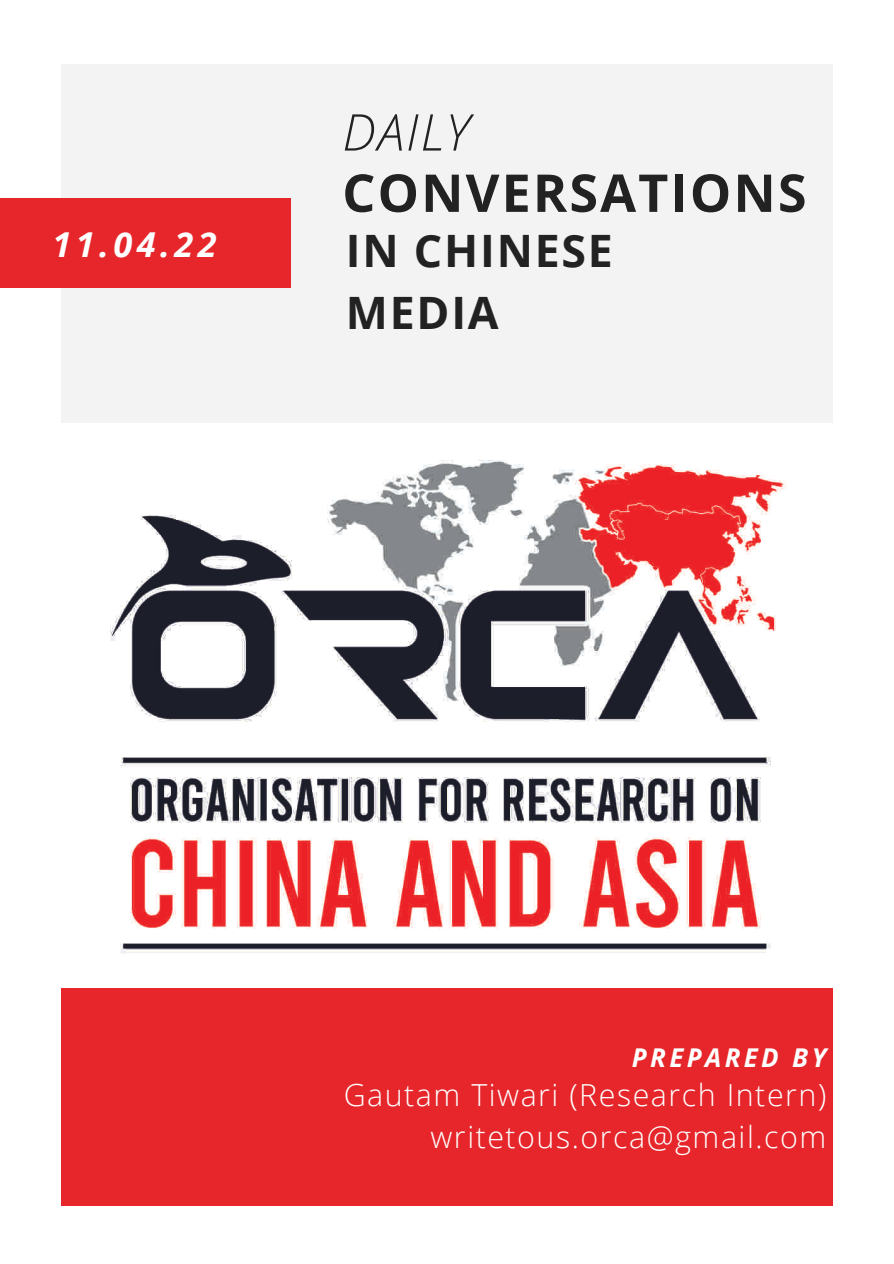
<style>
.page{position:relative;width:894px;height:1264px;background:#fff}
.page>*{position:absolute;margin:0;border:0;box-sizing:border-box;transform-origin:0 0}
.t1{font:700 52.05px "Open Sans";letter-spacing:.04em;color:#222}
.t2{font:italic 300 50.7px "Open Sans";letter-spacing:.04em;color:#222}
.t3{font:700 44.7px/61.9px "Open Sans";letter-spacing:.04em;color:#222}
.t4{font:italic 700 34.35px "Open Sans";color:#fff}
.t5{font:300 30.45px "Open Sans";letter-spacing:.05em;color:#fff}
.t6{font:italic 700 25.8px "Open Sans";letter-spacing:.13em;color:#fff}
</style>
<div class="page">
<div style="left:61px;top:988px;width:771px;height:217px;background:#e6262a"></div>
<div style="left:61px;top:64px;width:771px;height:358px;background:#f3f3f3"></div>
<img style="left:110px;top:459px;width:676px;height:495px">
<div style="left:0;top:199px;width:290px;height:88px;background:#e6262a"></div>
<p class="t4" style="left:52px;top:220px;width:166px">11.04.22</p>
<p class="t2" style="left:342px;top:96px;width:129px">DAILY</p>
<p class="t1" style="left:342px;top:156px;width:465px">CONVERSATIONS</p>
<p class="t3" style="left:346px;top:219px;width:268px">IN CHINESE<br>MEDIA</p>
<p class="t6" style="left:631px;top:1039px;width:196px">PREPARED BY</p>
<p class="t5" style="left:343px;top:1073px;width:484px">Gautam Tiwari (Research Intern)</p>
<p class="t5" style="left:430px;top:1114px;width:397px">writetous.orca@gmail.com</p>
</div>
